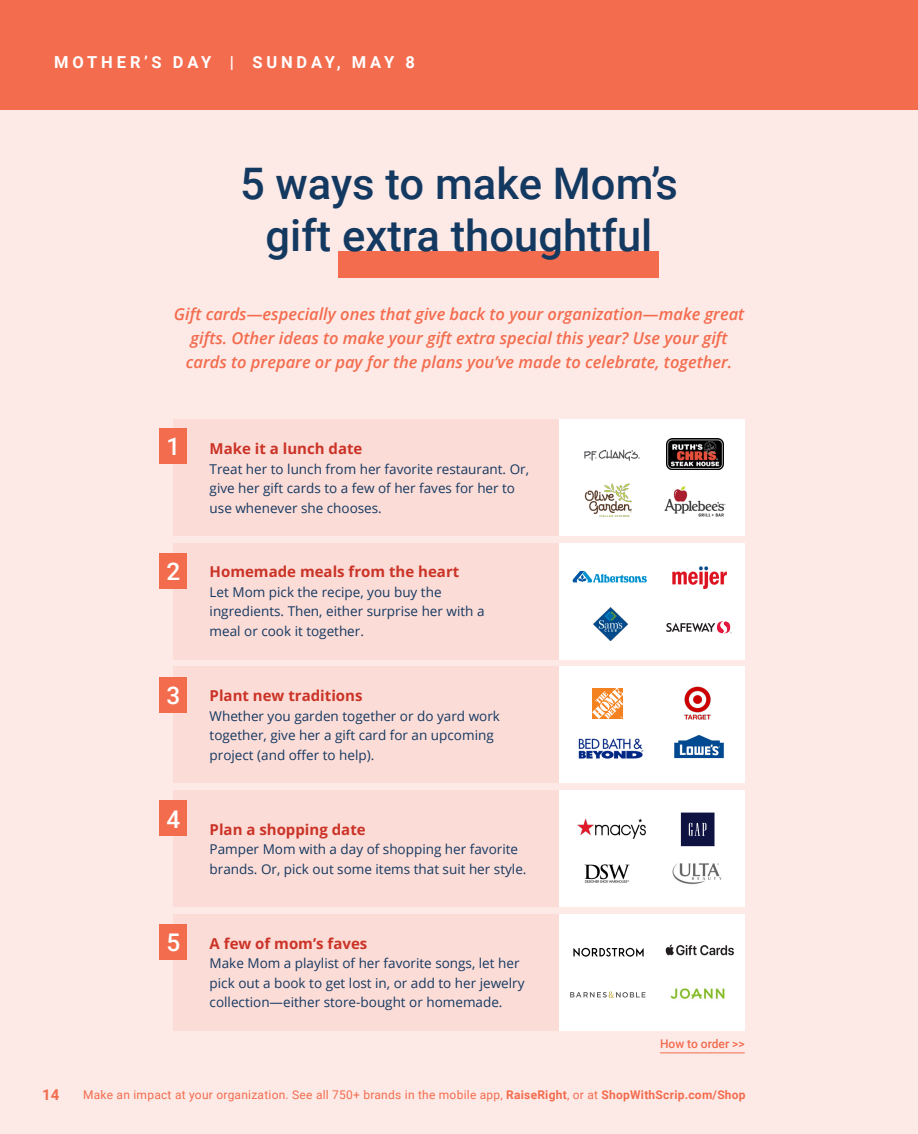
<style>
.page{position:relative;width:918px;height:1134px;background:#fdeae7}
.page>*{position:absolute;margin:0;border:0;box-sizing:border-box;transform-origin:0 0}
.t1{font:500 43.5px/52.2px "Roboto";color:#143961;text-align:center}
.t2{font:500 24.3px "Roboto";color:#fff}
.t3{font:italic 600 16.5px/24px "Open Sans";color:#f36c4e;text-align:center}
.t4{font:700 16.5px "Roboto";letter-spacing:.235em;color:#fff}
.t5{font:700 15px "Open Sans";color:#cb3327}
.t6{font:700 15px "Roboto";color:#f36c4e}
.t7{font:13.5px/19.5px "Open Sans";color:#143961}
.t8{font:12px "Roboto";letter-spacing:.02em;color:#f36c4e}
.t9{font:500 12px "Roboto";color:#f36c4e}
.s1{font-weight:700}
</style>
<div class="page">
<div style="left:173px;top:914px;width:492px;height:116px;background:#fcdcd7"></div>
<div style="left:173px;top:790px;width:492px;height:117px;background:#fcdcd7"></div>
<div style="left:173px;top:667px;width:492px;height:116px;background:#fcdcd7"></div>
<div style="left:173px;top:543px;width:492px;height:116px;background:#fcdcd7"></div>
<div style="left:173px;top:419px;width:492px;height:117px;background:#fcdcd7"></div>
<div style="left:560px;top:914px;width:185px;height:116px;background:#fff"></div>
<div style="left:560px;top:790px;width:185px;height:117px;background:#fff"></div>
<div style="left:560px;top:667px;width:185px;height:116px;background:#fff"></div>
<div style="left:560px;top:543px;width:185px;height:116px;background:#fff"></div>
<div style="left:560px;top:419px;width:185px;height:117px;background:#fff"></div>
<img style="left:584px;top:449px;width:56px;height:12px">
<img style="left:666px;top:438px;width:58px;height:31px">
<img style="left:584px;top:483px;width:48px;height:34px">
<img style="left:664px;top:486px;width:62px;height:31px">
<img style="left:672px;top:567px;width:54px;height:21px">
<svg style="left:572px;top:571px;width:75px;height:12px"></svg>
<img style="left:593px;top:607px;width:34px;height:34px">
<svg style="left:666px;top:621px;width:66px;height:13px"></svg>
<svg style="left:592px;top:688px;width:31px;height:31px"></svg>
<img style="left:684px;top:687px;width:27px;height:33px">
<img style="left:578px;top:738px;width:65px;height:21px">
<img style="left:674px;top:734px;width:50px;height:25px">
<svg style="left:681px;top:813px;width:34px;height:33px"></svg>
<img style="left:578px;top:819px;width:67px;height:19px">
<img style="left:584px;top:864px;width:46px;height:19px">
<img style="left:672px;top:863px;width:49px;height:22px">
<img style="left:665px;top:944px;width:69px;height:12px">
<svg style="left:573px;top:948px;width:71px;height:9px"></svg>
<img style="left:671px;top:988px;width:54px;height:11px">
<div style="left:338px;top:251px;width:321px;height:26px;background:#f36c4e"></div>
<div style="left:160px;top:429px;width:27px;height:35px;background:#f36c4e"></div>
<div style="left:160px;top:553px;width:27px;height:36px;background:#f36c4e"></div>
<div style="left:160px;top:677px;width:27px;height:35px;background:#f36c4e"></div>
<div style="left:160px;top:801px;width:27px;height:35px;background:#f36c4e"></div>
<div style="left:160px;top:925px;width:27px;height:35px;background:#f36c4e"></div>
<div style="left:0;top:0;width:918px;height:109px;background:#f36c4e"></div>
<svg style="left:570px;top:992px;width:76px;height:6px"></svg>
<hr style="left:660px;top:1053px;width:85px;height:1px;background:#f36c4e">
<p class="t4" style="left:54px;top:51px;width:362px">MOTHER’S DAY | SUNDAY, MAY 8</p>
<p class="t1" style="left:240px;top:156px;width:439px">5 ways to make Mom’s gift extra thoughtful</p>
<p class="t3" style="left:174px;top:302px;width:572px">Gift cards—especially ones that give back to your organization—make great gifts. Other ideas to make your gift extra special this year? Use your gift cards to prepare or pay for the plans you’ve made to celebrate, together.</p>
<p class="t2" style="left:167px;top:430px;width:15px">1</p>
<p class="t5" style="left:210px;top:438px;width:154px">Make it a lunch date</p>
<p class="t7" style="left:210px;top:459px;width:321px">Treat her to lunch from her favorite restaurant. Or, give her gift cards to a few of her faves for her to use whenever she chooses.</p>
<p class="t2" style="left:167px;top:554px;width:15px">2</p>
<p class="t5" style="left:210px;top:562px;width:251px">Homemade meals from the heart</p>
<p class="t7" style="left:210px;top:582px;width:276px">Let Mom pick the recipe, you buy the ingredients. Then, either surprise her with a meal or cook it together.</p>
<p class="t2" style="left:167px;top:678px;width:15px">3</p>
<p class="t5" style="left:210px;top:686px;width:154px">Plant new traditions</p>
<p class="t7" style="left:210px;top:706px;width:292px">Whether you garden together or do yard work together, give her a gift card for an upcoming project (and offer to help).</p>
<p class="t2" style="left:167px;top:802px;width:15px">4</p>
<p class="t5" style="left:210px;top:819px;width:158px">Plan a shopping date</p>
<p class="t7" style="left:210px;top:839px;width:318px">Pamper Mom with a day of shopping her favorite brands. Or, pick out some items that suit her style.</p>
<p class="t2" style="left:167px;top:926px;width:15px">5</p>
<p class="t5" style="left:210px;top:933px;width:159px">A few of mom’s faves</p>
<p class="t7" style="left:210px;top:953px;width:316px">Make Mom a playlist of her favorite songs, let her pick out a book to get lost in, or add to her jewelry collection—either store-bought or homemade.</p>
<p class="t9" style="left:660px;top:1036px;width:86px">How to order &gt;&gt;</p>
<p class="t6" style="left:42px;top:1084px;width:19px">14</p>
<p class="t8" style="left:83px;top:1086px;width:664px">Make an impact at your organization. See all 750+ brands in the mobile app, <span class="s1">RaiseRight</span>, or at <span class="s1">ShopWithScrip.com/Shop</span></p>
</div>
